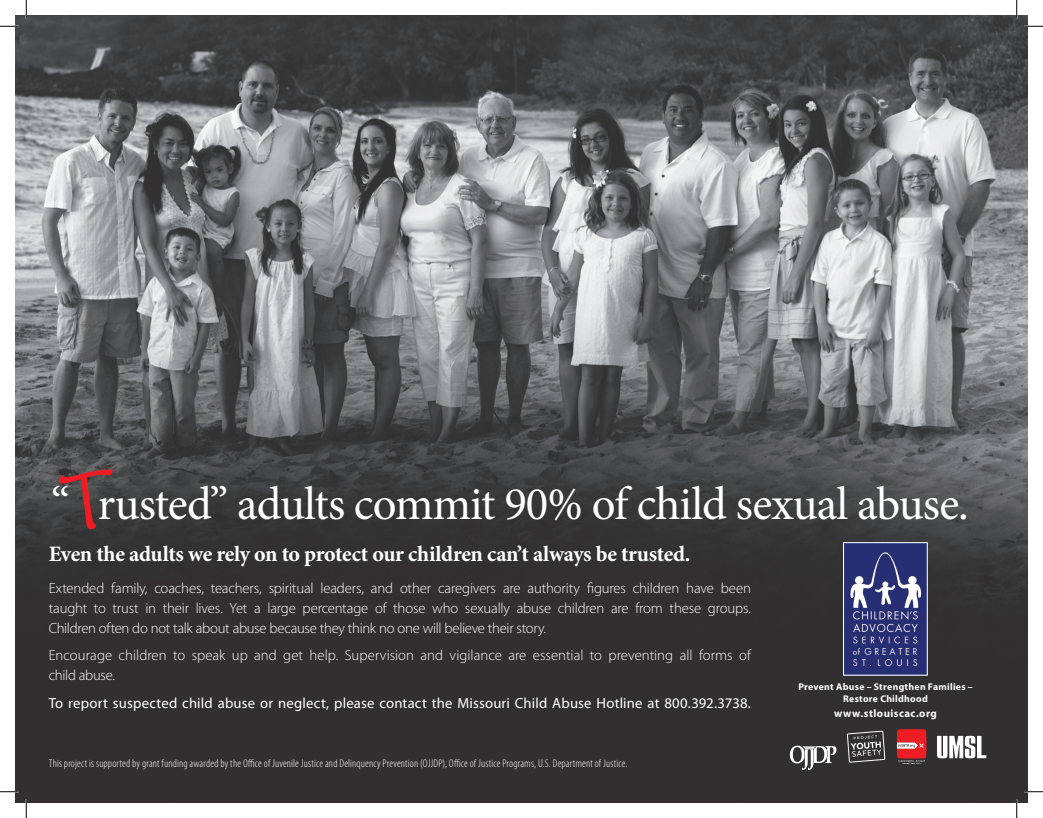
<style>
.page{position:relative;width:1043px;height:818px;background:#fff}
.page>*{position:absolute;margin:0;border:0;box-sizing:border-box;transform-origin:0 0}
.t1{font:46.88px "Minion Pro";letter-spacing:-.02em;color:#fff}
.t2{font:700 22px "Minion Pro";letter-spacing:-.02em;color:#fff}
.t3{font:300 14.75px/20px "Myriad Pro";letter-spacing:-.005em;color:#fff;text-align:justify}
.t4{font:14.75px "Myriad Pro";letter-spacing:.015em;color:#fff}
.t5{font:300 condensed 11.25px "Myriad Pro";letter-spacing:.015em;color:#fff}
.t6{font:700 10.88px "Myriad Pro";letter-spacing:.04em;color:#fff}
.t7{font:700 9.75px/11.8px "Myriad Pro";letter-spacing:.03em;color:#fff;text-align:center}
</style>
<div class="page">
<img style="left:15px;top:15px;width:1013px;height:787px">
<svg style="left:59px;top:469px;width:54px;height:60px;background:#623c3e"></svg>
<img style="left:845px;top:544px;width:80px;height:129px">
<div style="left:843px;top:542px;width:84px;height:133px;border:1px solid #fff"></div>
<svg style="left:789px;top:745px;width:47px;height:25px"></svg>
<svg style="left:896px;top:729px;width:30px;height:35px"></svg>
<svg style="left:847px;top:731px;width:38px;height:31px"></svg>
<svg style="left:937px;top:735px;width:49px;height:23px"></svg>
<svg style="left:0;top:25px;width:19px;height:2px"></svg>
<svg style="left:1024px;top:25px;width:18px;height:2px"></svg>
<svg style="left:0;top:790px;width:19px;height:2px"></svg>
<svg style="left:1024px;top:790px;width:18px;height:2px"></svg>
<svg style="left:25px;top:0;width:2px;height:19px"></svg>
<svg style="left:25px;top:799px;width:2px;height:19px"></svg>
<svg style="left:1015px;top:0;width:2px;height:19px"></svg>
<svg style="left:1015px;top:799px;width:2px;height:19px"></svg>
<h1 class="t1" style="left:51px;top:473px;width:919px">“ rusted” adults commit 90% of child sexual abuse.</h1>
<h2 class="t2" style="left:49px;top:538px;width:643px">Even the adults we rely on to protect our children can’t always be trusted.</h2>
<p class="t3" style="left:49px;top:577px;width:703px">Extended family, coaches, teachers, spiritual leaders, and other caregivers are authority figures children have been taught to trust in their lives. Yet a large percentage of those who sexually abuse children are from these groups.<br>Children often do not talk about abuse because they think no one will believe their story.</p>
<p class="t3" style="left:49px;top:645px;width:703px">Encourage children to speak up and get help. Supervision and vigilance are essential to preventing all forms of child abuse.</p>
<p class="t4" style="left:49px;top:694px;width:703px">To report suspected child abuse or neglect, please contact the Missouri Child Abuse Hotline at 800.392.3738.</p>
<p class="t7" style="left:798px;top:680px;width:176px">Prevent Abuse – Strengthen Families –<br>Restore Childhood</p>
<p class="t6" style="left:834px;top:706px;width:104px">www.stlouiscac.org</p>
<p class="t5" style="left:49px;top:756px;width:580px">This project is supported by grant funding awarded by the Office of Juvenile Justice and Delinquency Prevention (OJJDP), Office of Justice Programs, U.S. Department of Justice.</p>
</div>
